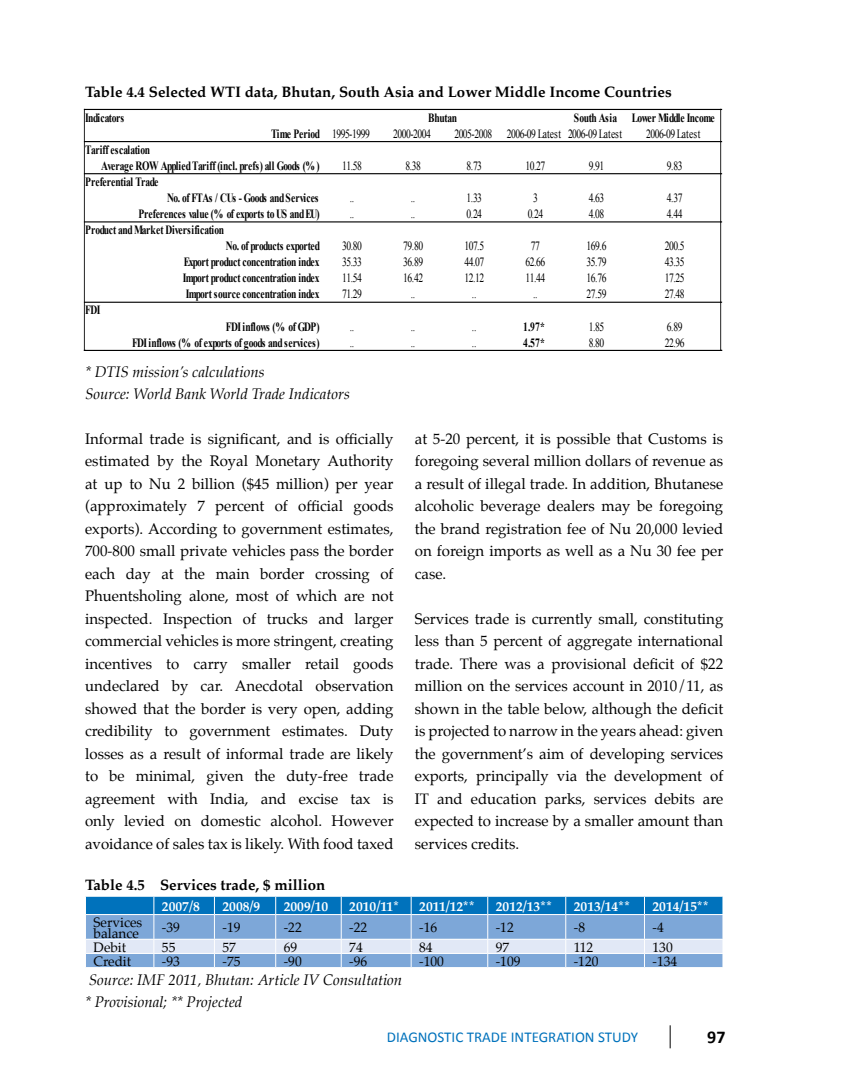
<style>
.page{position:relative;width:851px;height:1085px;background:#fff}
.page>*{position:absolute;margin:0;border:0;box-sizing:border-box;transform-origin:0 0}
.t1{font:700 18px "Calibri";color:#000}
.t2{font:15px/22.5px "Palatino";color:#000;text-align:justify}
.t3{font:italic 15px/22.5px "Palatino";color:#000}
.t4{font:700 15px "Palatino";color:#000}
.t5{font:15px "Calibri";color:#0072bc}
.t6{font:13.5px/10.5px "Palatino";color:#000}
.t7{font:700 13.5px "Palatino";color:#fff}
.t8{font:700 12.6px "Times New Roman";letter-spacing:-.035em;color:#000;scale:.76 1}
.t9{font:12.6px "Times New Roman";letter-spacing:-.05em;color:#000;scale:.76 1}
.t10{font:700 12.6px "Times New Roman";letter-spacing:-.01em;color:#000;scale:.76 1}
.t11{font:700 12.6px "Times New Roman";letter-spacing:-.005em;color:#000;scale:.76 1}
.t12{font:700 12.6px "Times New Roman";letter-spacing:-.015em;color:#000;scale:.76 1}
.s1{font-weight:400}
</style>
<div class="page">
<svg style="left:669px;top:1025px;width:1px;height:23px"></svg>
<hr style="left:84px;top:109px;width:636px;height:1px;background:#000">
<hr style="left:84px;top:141px;width:636px;height:1px;background:#000">
<hr style="left:84px;top:173px;width:636px;height:1px;background:#000">
<hr style="left:84px;top:222px;width:636px;height:1px;background:#000">
<hr style="left:84px;top:302px;width:636px;height:1px;background:#000">
<hr style="left:84px;top:350px;width:636px;height:1px;background:#000">
<hr style="left:84px;top:109px;width:1px;height:241px;background:#000">
<hr style="left:720px;top:109px;width:1px;height:241px;background:#000">
<svg style="left:85px;top:896px;width:638px;height:71px;background:#7aacd9"></svg>
<p class="t4" style="left:85px;top:79px;width:588px">Table 4.4 Selected WTI data, Bhutan, South Asia and Lower Middle Income Countries</p>
<p class="t8" style="left:85px;top:110px;width:53px">Indicators</p>
<p class="t8" style="left:428px;top:110px;width:40px">Bhutan</p>
<p class="t8" style="left:573px;top:110px;width:187px">South Asia Lower Middle Income</p>
<p class="t11" style="left:271px;top:127px;width:131px">Time Period <span class="s1">1995-1999</span></p>
<p class="t9" style="left:393px;top:127px;width:51px">2000-2004</p>
<p class="t9" style="left:454px;top:127px;width:222px">2005-2008 2006-09 Latest 2006-09 Latest</p>
<p class="t9" style="left:646px;top:127px;width:73px">2006-09 Latest</p>
<p class="t12" style="left:85px;top:143px;width:87px">Tariff escalation</p>
<p class="t8" style="left:101px;top:159px;width:289px">Average ROW Applied Tariff (incl. prefs) all Goods (% )</p>
<p class="t10" style="left:85px;top:175px;width:98px">Preferential Trade</p>
<p class="t8" style="left:167px;top:191px;width:201px">No. of FTAs / CUs - Goods and Services</p>
<p class="t8" style="left:138px;top:207px;width:240px">Preferences value (% of exports to US and EU)</p>
<p class="t10" style="left:85px;top:223px;width:184px">Product and Market Diversification</p>
<p class="t8" style="left:226px;top:239px;width:125px">No. of products exported</p>
<p class="t8" style="left:184px;top:255px;width:180px">Export product concentration index</p>
<p class="t8" style="left:183px;top:271px;width:181px">Import product concentration index</p>
<p class="t8" style="left:186px;top:287px;width:178px">Import source concentration index</p>
<p class="t8" style="left:85px;top:303px;width:21px">FDI</p>
<p class="t8" style="left:226px;top:319px;width:125px">FDI inflows (% of GDP)</p>
<p class="t8" style="left:523px;top:319px;width:30px">1.97*</p>
<p class="t8" style="left:132px;top:335px;width:248px">FDI inflows (% of exports of goods and services)</p>
<p class="t8" style="left:523px;top:335px;width:30px">4.57*</p>
<p class="t9" style="left:342px;top:159px;width:28px">11.58</p>
<p class="t9" style="left:405px;top:159px;width:22px">8.38</p>
<p class="t9" style="left:466px;top:159px;width:22px">8.73</p>
<p class="t9" style="left:525px;top:159px;width:28px">10.27</p>
<p class="t9" style="left:588px;top:159px;width:22px">9.91</p>
<p class="t9" style="left:666px;top:159px;width:22px">9.83</p>
<p class="t9" style="left:349px;top:191px;width:7px">..</p>
<p class="t9" style="left:411px;top:191px;width:7px">..</p>
<p class="t9" style="left:466px;top:191px;width:22px">1.33</p>
<p class="t9" style="left:533px;top:191px;width:8px">3</p>
<p class="t9" style="left:588px;top:191px;width:22px">4.63</p>
<p class="t9" style="left:666px;top:191px;width:22px">4.37</p>
<p class="t9" style="left:349px;top:207px;width:7px">..</p>
<p class="t9" style="left:411px;top:207px;width:7px">..</p>
<p class="t9" style="left:466px;top:207px;width:22px">0.24</p>
<p class="t9" style="left:527px;top:207px;width:22px">0.24</p>
<p class="t9" style="left:588px;top:207px;width:22px">4.08</p>
<p class="t9" style="left:666px;top:207px;width:22px">4.44</p>
<p class="t9" style="left:342px;top:239px;width:28px">30.80</p>
<p class="t9" style="left:403px;top:239px;width:28px">79.80</p>
<p class="t9" style="left:464px;top:239px;width:28px">107.5</p>
<p class="t9" style="left:531px;top:239px;width:13px">77</p>
<p class="t9" style="left:586px;top:239px;width:28px">169.6</p>
<p class="t9" style="left:664px;top:239px;width:28px">200.5</p>
<p class="t9" style="left:342px;top:255px;width:28px">35.33</p>
<p class="t9" style="left:403px;top:255px;width:28px">36.89</p>
<p class="t9" style="left:464px;top:255px;width:28px">44.07</p>
<p class="t9" style="left:525px;top:255px;width:28px">62.66</p>
<p class="t9" style="left:586px;top:255px;width:28px">35.79</p>
<p class="t9" style="left:664px;top:255px;width:28px">43.35</p>
<p class="t9" style="left:342px;top:271px;width:28px">11.54</p>
<p class="t9" style="left:403px;top:271px;width:28px">16.42</p>
<p class="t9" style="left:464px;top:271px;width:28px">12.12</p>
<p class="t9" style="left:525px;top:271px;width:28px">11.44</p>
<p class="t9" style="left:586px;top:271px;width:28px">16.76</p>
<p class="t9" style="left:664px;top:271px;width:28px">17.25</p>
<p class="t9" style="left:342px;top:287px;width:28px">71.29</p>
<p class="t9" style="left:411px;top:287px;width:7px">..</p>
<p class="t9" style="left:472px;top:287px;width:7px">..</p>
<p class="t9" style="left:533px;top:287px;width:7px">..</p>
<p class="t9" style="left:586px;top:287px;width:28px">27.59</p>
<p class="t9" style="left:664px;top:287px;width:28px">27.48</p>
<p class="t9" style="left:349px;top:319px;width:7px">..</p>
<p class="t9" style="left:411px;top:319px;width:7px">..</p>
<p class="t9" style="left:472px;top:319px;width:7px">..</p>
<p class="t9" style="left:588px;top:319px;width:22px">1.85</p>
<p class="t9" style="left:666px;top:319px;width:22px">6.89</p>
<p class="t9" style="left:349px;top:335px;width:7px">..</p>
<p class="t9" style="left:411px;top:335px;width:7px">..</p>
<p class="t9" style="left:472px;top:335px;width:7px">..</p>
<p class="t9" style="left:588px;top:335px;width:22px">8.80</p>
<p class="t9" style="left:664px;top:335px;width:28px">22.96</p>
<p class="t3" style="left:85px;top:360px;width:266px">* DTIS mission’s calculations<br>Source: World Bank World Trade Indicators</p>
<p class="t2" style="left:85px;top:427px;width:310px">Informal trade is significant, and is officially estimated by the Royal Monetary Authority at up to Nu 2 billion ($45 million) per year (approximately 7 percent of official goods exports). According to government estimates, 700-800 small private vehicles pass the border each day at the main border crossing of Phuentsholing alone, most of which are not inspected. Inspection of trucks and larger commercial vehicles is more stringent, creating incentives to carry smaller retail goods undeclared by car. Anecdotal observation showed that the border is very open, adding credibility to government estimates. Duty losses as a result of informal trade are likely to be minimal, given the duty-free trade agreement with India, and excise tax is only levied on domestic alcohol. However avoidance of sales tax is likely. With food taxed</p>
<p class="t2" style="left:415px;top:427px;width:310px">at 5-20 percent, it is possible that Customs is foregoing several million dollars of revenue as a result of illegal trade. In addition, Bhutanese alcoholic beverage dealers may be foregoing the brand registration fee of Nu 20,000 levied on foreign imports as well as a Nu 30 fee per case.</p>
<p class="t2" style="left:415px;top:607px;width:310px">Services trade is currently small, constituting less than 5 percent of aggregate international trade. There was a provisional deficit of $22 million on the services account in 2010/11, as shown in the table below, although the deficit is projected to narrow in the years ahead: given the government’s aim of developing services exports, principally via the development of IT and education parks, services debits are expected to increase by a smaller amount than services credits.</p>
<p class="t4" style="left:85px;top:871px;width:241px">Table 4.5 Services trade, $ million</p>
<p class="t7" style="left:162px;top:894px;width:39px">2007/8</p>
<p class="t7" style="left:222px;top:894px;width:39px">2008/9</p>
<p class="t7" style="left:284px;top:894px;width:46px">2009/10</p>
<p class="t7" style="left:349px;top:894px;width:51px">2010/11*</p>
<p class="t7" style="left:419px;top:894px;width:57px">2011/12**</p>
<p class="t7" style="left:495px;top:894px;width:58px">2012/13**</p>
<p class="t7" style="left:573px;top:894px;width:58px">2013/14**</p>
<p class="t7" style="left:652px;top:894px;width:58px">2014/15**</p>
<p class="t6" style="left:94px;top:917px;width:50px">Services balance</p>
<p class="t6" style="left:162px;top:922px;width:19px">-39</p>
<p class="t6" style="left:222px;top:922px;width:19px">-19</p>
<p class="t6" style="left:284px;top:922px;width:19px">-22</p>
<p class="t6" style="left:349px;top:922px;width:19px">-22</p>
<p class="t6" style="left:419px;top:922px;width:19px">-16</p>
<p class="t6" style="left:495px;top:922px;width:19px">-12</p>
<p class="t6" style="left:573px;top:922px;width:13px">-8</p>
<p class="t6" style="left:652px;top:922px;width:13px">-4</p>
<p class="t6" style="left:93px;top:941px;width:34px">Debit</p>
<p class="t6" style="left:162px;top:941px;width:15px">55</p>
<p class="t6" style="left:222px;top:941px;width:15px">57</p>
<p class="t6" style="left:284px;top:941px;width:15px">69</p>
<p class="t6" style="left:349px;top:941px;width:15px">74</p>
<p class="t6" style="left:419px;top:941px;width:15px">84</p>
<p class="t6" style="left:495px;top:941px;width:15px">97</p>
<p class="t6" style="left:573px;top:941px;width:21px">112</p>
<p class="t6" style="left:652px;top:941px;width:22px">130</p>
<p class="t6" style="left:93px;top:956px;width:39px">Credit</p>
<p class="t6" style="left:162px;top:956px;width:19px">-93</p>
<p class="t6" style="left:222px;top:956px;width:19px">-75</p>
<p class="t6" style="left:284px;top:956px;width:19px">-90</p>
<p class="t6" style="left:349px;top:956px;width:19px">-96</p>
<p class="t6" style="left:419px;top:956px;width:26px">-100</p>
<p class="t6" style="left:495px;top:956px;width:26px">-109</p>
<p class="t6" style="left:573px;top:956px;width:26px">-120</p>
<p class="t6" style="left:652px;top:956px;width:26px">-134</p>
<p class="t3" style="left:85px;top:967px;width:318px">Source: IMF 2011, Bhutan: Article IV Consultation * Provisional; ** Projected</p>
<p class="t5" style="left:387px;top:1027px;width:253px">DIAGNOSTIC TRADE INTEGRATION STUDY</p>
<p class="t1" style="left:707px;top:1025px;width:20px">97</p>
</div>
